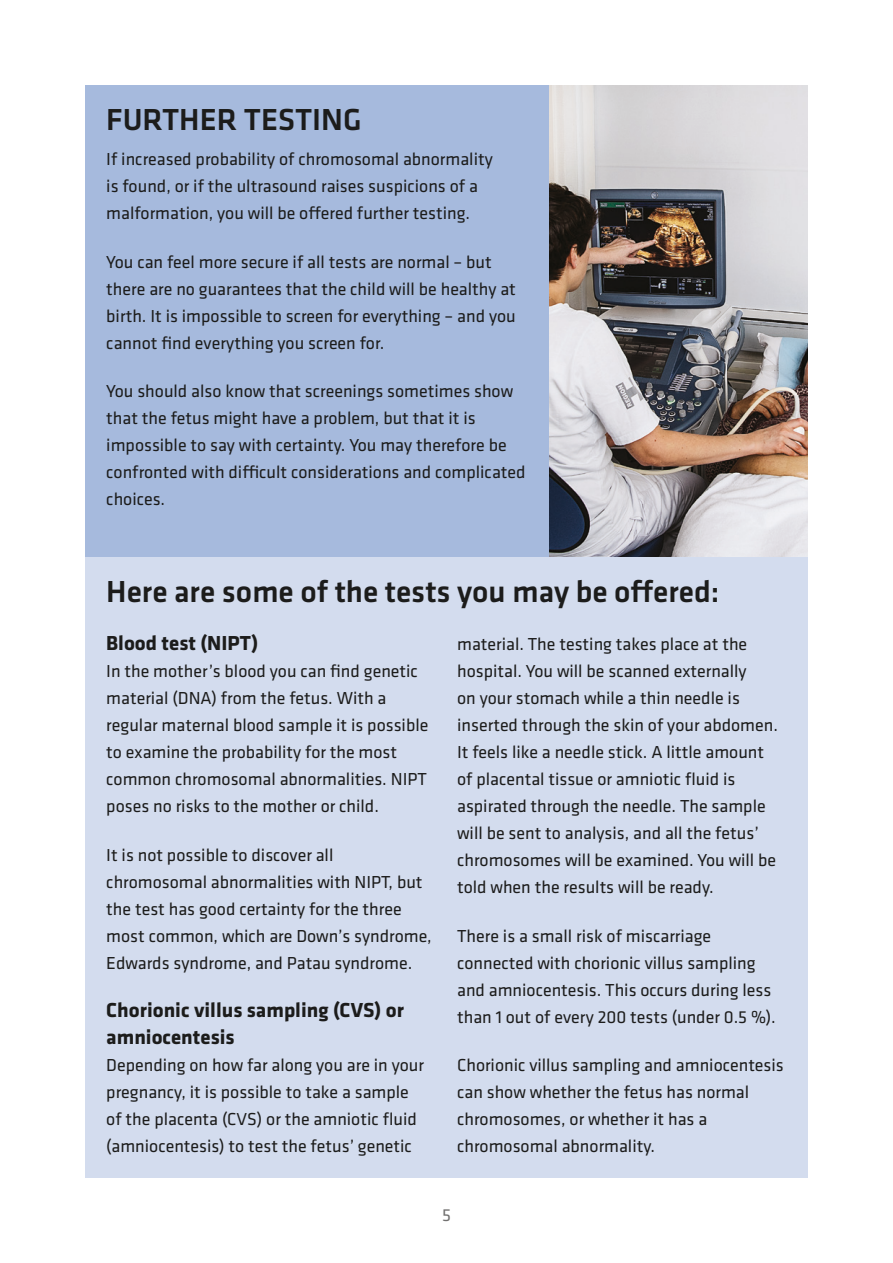
<style>
.page{position:relative;width:893px;height:1263px;background:#fff}
.page>*{position:absolute;margin:0;border:0;box-sizing:border-box;transform-origin:0 0}
.t1{font:500 31.5px "Klavika";color:#1c1c1b}
.t2{font:700 21px/27px "Klavika";color:#1c1c1b}
.t3{font:18px/27px "Klavika";color:#1c1c1b}
.t4{font:18px "Klavika";color:#71706f}
</style>
<div class="page">
<img style="left:549px;top:85px;width:259px;height:472px">
<div style="left:85px;top:85px;width:464px;height:478px;background:#a6badd"></div>
<div style="left:85px;top:557px;width:723px;height:621px;background:#d3dcee"></div>
<h1 class="t1" style="left:106px;top:98px;width:257px">FURTHER TESTING</h1>
<p class="t3" style="left:106px;top:145px;width:388px">If increased probability of chromosomal abnormality is found, or if the ultrasound raises suspicions of a malformation, you will be offered further testing.</p>
<p class="t3" style="left:106px;top:248px;width:411px">You can feel more secure if all tests are normal – but there are no guarantees that the child will be healthy at birth. It is impossible to screen for everything – and you cannot find everything you screen for.</p>
<p class="t3" style="left:106px;top:377px;width:421px">You should also know that screenings sometimes show that the fetus might have a problem, but that it is impossible to say with certainty. You may therefore be confronted with difficult considerations and complicated choices.</p>
<h1 class="t1" style="left:106px;top:570px;width:615px">Here are some of the tests you may be offered:</h1>
<p class="t2" style="left:106px;top:629px;width:154px">Blood test (NIPT)</p>
<p class="t3" style="left:106px;top:657px;width:324px">In the mother’s blood you can find genetic material (DNA) from the fetus. With a regular maternal blood sample it is possible to examine the probability for the most common chromosomal abnormalities. NIPT poses no risks to the mother or child.</p>
<p class="t3" style="left:106px;top:840px;width:327px">It is not possible to discover all chromosomal abnormalities with NIPT, but the test has good certainty for the three most common, which are Down’s syndrome, Edwards syndrome, and Patau syndrome.</p>
<p class="t2" style="left:106px;top:995px;width:299px">Chorionic villus sampling (CVS) or amniocentesis</p>
<p class="t3" style="left:106px;top:1051px;width:319px">Depending on how far along you are in your pregnancy, it is possible to take a sample of the placenta (CVS) or the amniotic fluid (amniocentesis) to test the fetus’ genetic</p>
<p class="t3" style="left:457px;top:630px;width:322px">material. The testing takes place at the hospital. You will be scanned externally<br>on your stomach while a thin needle is inserted through the skin of your abdomen.<br>It feels like a needle stick. A little amount of placental tissue or amniotic fluid is aspirated through the needle. The sample will be sent to analysis, and all the fetus’ chromosomes will be examined. You will be told when the results will be ready.</p>
<p class="t3" style="left:457px;top:921px;width:320px">There is a small risk of miscarriage connected with chorionic villus sampling and amniocentesis. This occurs during less than 1 out of every 200 tests (under 0.5 %).</p>
<p class="t3" style="left:457px;top:1051px;width:328px">Chorionic villus sampling and amniocentesis can show whether the fetus has normal chromosomes, or whether it has a chromosomal abnormality.</p>
<p class="t4" style="left:442px;top:1203px;width:10px">5</p>
</div>
